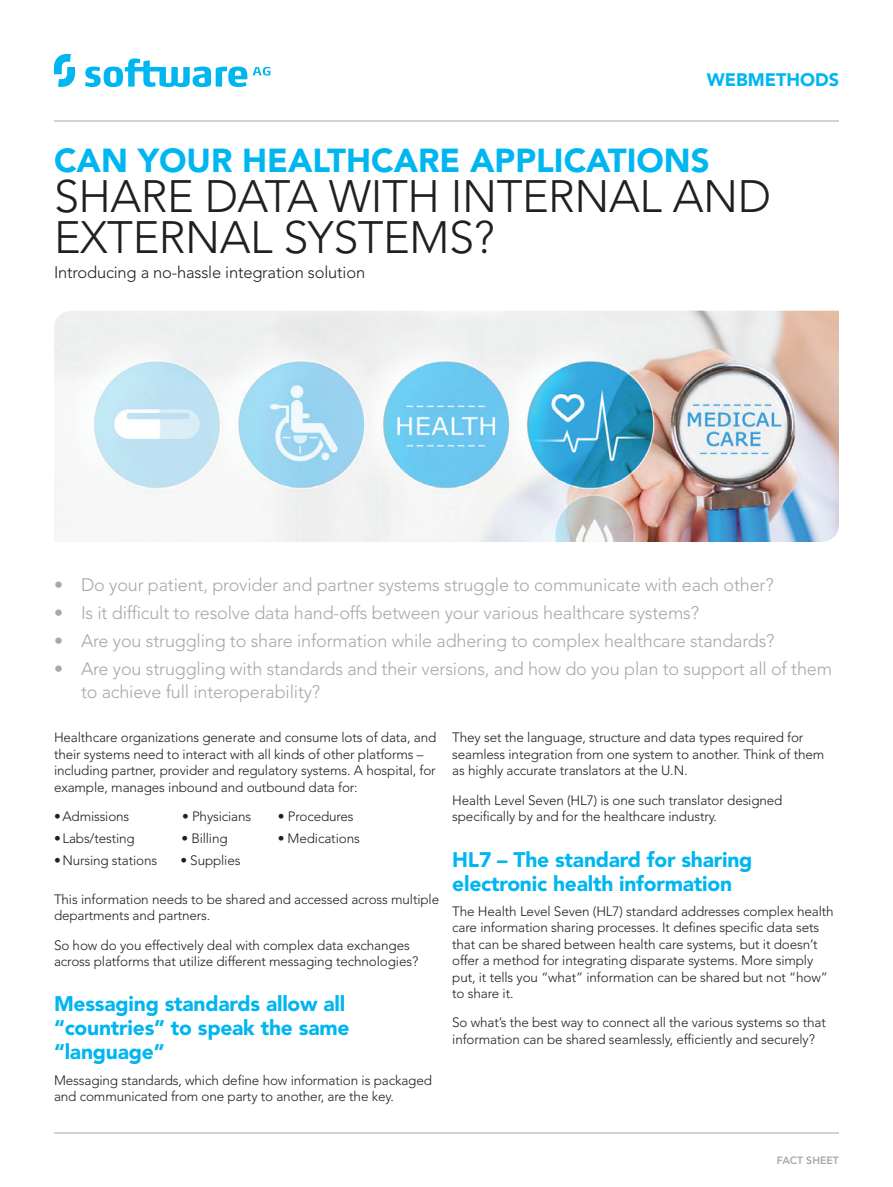
<style>
.page{position:relative;width:893px;height:1187px;background:#fff}
.page>*{position:absolute;margin:0;border:0;box-sizing:border-box;transform-origin:0 0}
.Black_Headline_-_30p{font:300 45px/40.5px "Avenir LT Std";letter-spacing:-.01em;color:#231f20}
.Blue_Headline_-_22pt{font:900 33px "Avenir LT Std";color:#00b6f0}
.Subhead-blue-14_16{font:900 21px/24px "Avenir LT Std";letter-spacing:-.01em;color:#00b6f0}
.t1{font:300 18px/22.5px "Avenir LT Std";letter-spacing:-.01em;color:#a3a9ad}
.t2{font:900 18px "Avenir LT Std";color:#00b6f0}
.Subhead-white-11_15{font:300 16.5px "Avenir LT Std";letter-spacing:-.01em;color:#231f20}
.Bodycopy-9_11{font:300 13.5px/16.5px "Avenir LT Std";letter-spacing:-.01em;color:#231f20}
.t3{font:800 10.5px "Avenir LT Std";color:#a3a9ad}
</style>
<div class="page">
<hr style="left:54px;top:1132px;width:785px;height:1px;background:#a3a9ad">
<hr style="left:54px;top:121px;width:785px;height:1px;background:#a3a9ad">
<svg style="left:54px;top:54px;width:216px;height:33px"></svg>
<img style="left:54px;top:310px;width:785px;height:232px">
<h3 class="t2" style="left:707px;top:69px;width:134px">WEBMETHODS</h3>
<p class="Blue_Headline_-_22pt" style="left:54px;top:140px;width:657px">CAN YOUR HEALTHCARE APPLICATIONS</p>
<p class="Black_Headline_-_30p" style="left:54px;top:176px;width:718px">SHARE DATA WITH INTERNAL AND<br>EXTERNAL SYSTEMS?</p>
<p class="Subhead-white-11_15" style="left:54px;top:262px;width:313px">Introducing a no-hassle integration solution</p>
<p class="t1" style="left:54px;top:573px;width:721px">• Do your patient, provider and partner systems struggle to communicate with each other?</p>
<p class="t1" style="left:54px;top:601px;width:646px">• Is it difficult to resolve data hand-offs between your various healthcare systems?</p>
<p class="t1" style="left:54px;top:629px;width:722px">• Are you struggling to share information while adhering to complex healthcare standards?</p>
<p class="t1" style="left:81px;top:657px;width:753px;text-indent:-27px">• Are you struggling with standards and their versions, and how do you plan to support all of them to achieve full interoperability?</p>
<p class="Bodycopy-9_11" style="left:54px;top:729px;width:384px">Healthcare organizations generate and consume lots of data, and their systems need to interact with all kinds of other platforms – including partner, provider and regulatory systems. A hospital, for example, manages inbound and outbound data for:</p>
<p class="Bodycopy-9_11" style="left:54px;top:808px;width:77px">•Admissions</p>
<p class="Bodycopy-9_11" style="left:182px;top:808px;width:71px">• Physicians</p>
<p class="Bodycopy-9_11" style="left:278px;top:808px;width:77px">• Procedures</p>
<p class="Bodycopy-9_11" style="left:54px;top:830px;width:82px">• Labs/testing</p>
<p class="Bodycopy-9_11" style="left:181px;top:830px;width:48px">• Billing</p>
<p class="Bodycopy-9_11" style="left:278px;top:830px;width:84px">• Medications</p>
<p class="Bodycopy-9_11" style="left:54px;top:852px;width:105px">•Nursing stations</p>
<p class="Bodycopy-9_11" style="left:180px;top:852px;width:62px">• Supplies</p>
<p class="Bodycopy-9_11" style="left:54px;top:891px;width:387px">This information needs to be shared and accessed across multiple departments and partners.</p>
<p class="Bodycopy-9_11" style="left:54px;top:936px;width:366px">So how do you effectively deal with complex data exchanges across platforms that utilize different messaging technologies?</p>
<p class="Subhead-blue-14_16" style="left:54px;top:991px;width:297px">Messaging standards allow all “countries” to speak the same “language”</p>
<p class="Bodycopy-9_11" style="left:54px;top:1071px;width:379px">Messaging standards, which define how information is packaged and communicated from one party to another, are the key.</p>
<p class="Bodycopy-9_11" style="left:452px;top:729px;width:374px">They set the language, structure and data types required for seamless integration from one system to another. Think of them as highly accurate translators at the U.N.</p>
<p class="Bodycopy-9_11" style="left:452px;top:791px;width:332px">Health Level Seven (HL7) is one such translator designed specifically by and for the healthcare industry.</p>
<p class="Subhead-blue-14_16" style="left:452px;top:847px;width:302px">HL7 – The standard for sharing electronic health information</p>
<p class="Bodycopy-9_11" style="left:452px;top:902px;width:383px">The Health Level Seven (HL7) standard addresses complex health care information sharing processes. It defines specific data sets that can be shared between health care systems, but it doesn’t offer a method for integrating disparate systems. More simply put, it tells you “what” information can be shared but not “how” to share it.</p>
<p class="Bodycopy-9_11" style="left:452px;top:1014px;width:375px">So what’s the best way to connect all the various systems so that information can be shared seamlessly, efficiently and securely?</p>
<p class="t3" style="left:777px;top:1153px;width:64px">FACT SHEET</p>
</div>
